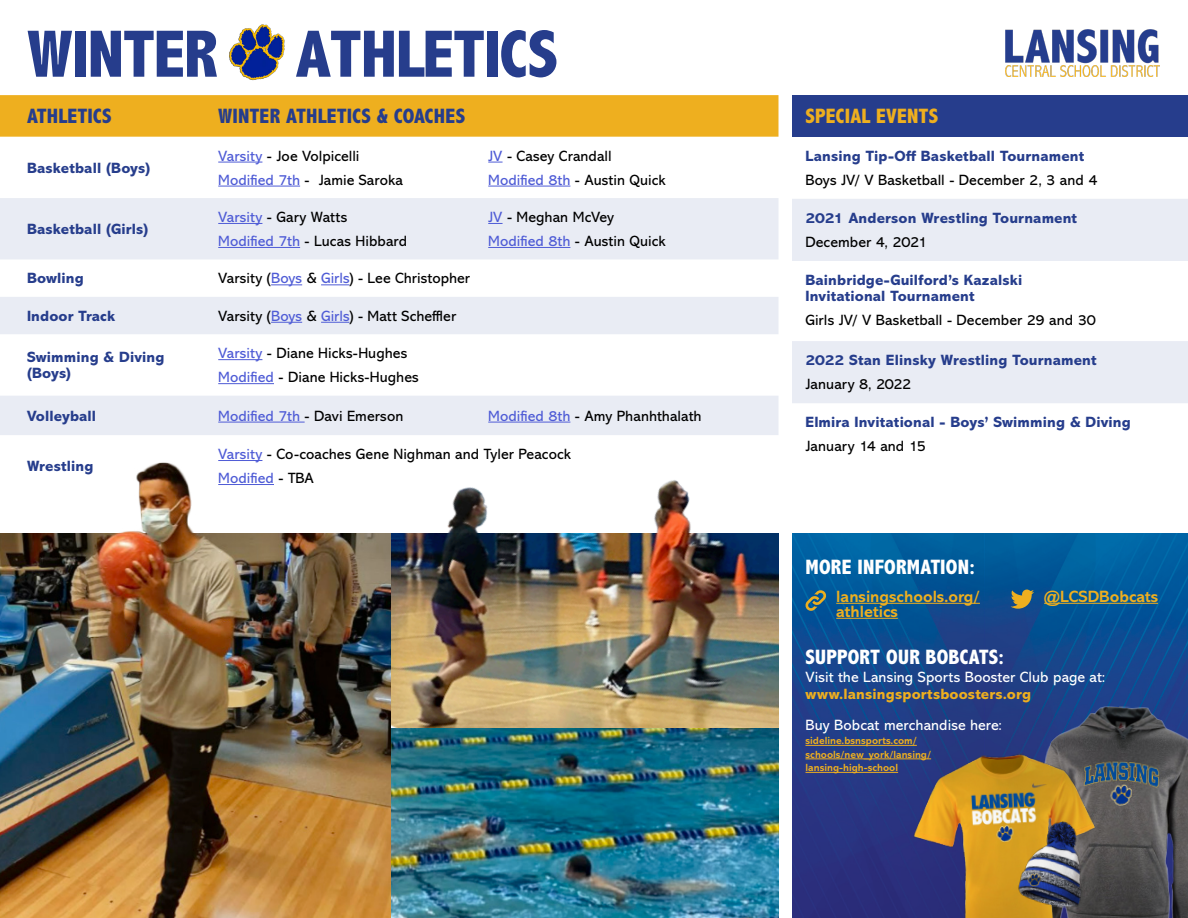
<style>
.page{position:relative;width:1188px;height:918px;background:#fff}
.page>*{position:absolute;margin:0;border:0;box-sizing:border-box;transform-origin:0 0}
.t1{font:800 condensed 67.5px "Abadi MT Pro";letter-spacing:-.02em;color:#263d8c}
.Table_Title{font:800 condensed 21px "Abadi MT Pro";letter-spacing:.01em;color:#fff}
.Table_Title-2{font:800 condensed 21px "Abadi MT Pro";letter-spacing:.005em;color:#263d8c}
.Table_Title-3{font:800 condensed 21px "Abadi MT Pro";letter-spacing:.005em;color:#eeaf1f}
.t2{font:700 16.5px/15px "Abadi MT Pro";color:#eeaf1f}
.Table_Athletics___Co{font:15px "Abadi MT Pro";letter-spacing:.005em;color:#000}
.Table_Sport{font:800 15px/16.5px "Abadi MT Pro";letter-spacing:.01em;color:#263d8c}
.Text_1{font:15px "Abadi MT Pro";letter-spacing:.005em;color:#fff}
.Table_Sport-2{font:800 15px "Abadi MT Pro";letter-spacing:.01em;color:#eeaf1f}
.Table_Athletics___Co-2{font:15px "Abadi MT Pro";letter-spacing:.005em;color:#4f5cd6}
.Text_1-2{font:700 10.5px/13.5px "Abadi MT Pro";color:#eeaf1f}
.s1{color:#4f5cd6}
.s2{color:#000}
</style>
<div class="page">
<img style="left:792px;top:534px;width:396px;height:384px">
<img style="left:229px;top:24px;width:56px;height:57px">
<svg style="left:806px;top:590px;width:20px;height:21px"></svg>
<svg style="left:1011px;top:590px;width:23px;height:19px"></svg>
<hr style="left:836px;top:603px;width:144px;height:1px;background:#eeaf1f">
<hr style="left:836px;top:618px;width:62px;height:1px;background:#eeaf1f">
<hr style="left:1044px;top:603px;width:114px;height:1px;background:#eeaf1f">
<hr style="left:806px;top:745px;width:111px;height:1px;background:#eeaf1f">
<hr style="left:806px;top:759px;width:125px;height:1px;background:#eeaf1f">
<hr style="left:806px;top:772px;width:92px;height:1px;background:#eeaf1f">
<div style="left:0;top:95px;width:778px;height:42px;background:#eeaf1f"></div>
<svg style="left:0;top:198px;width:778px;height:237px;fill:#e9ecf4"></svg>
<hr style="left:218px;top:162px;width:44px;height:1px;background:#4f5cd6">
<svg style="left:488px;top:162px;width:15px;height:1px"></svg>
<hr style="left:218px;top:186px;width:82px;height:1px;background:#4f5cd6">
<hr style="left:488px;top:186px;width:82px;height:1px;background:#4f5cd6">
<hr style="left:218px;top:223px;width:44px;height:1px;background:#4f5cd6">
<svg style="left:488px;top:223px;width:15px;height:1px"></svg>
<hr style="left:218px;top:247px;width:82px;height:1px;background:#4f5cd6">
<hr style="left:488px;top:247px;width:82px;height:1px;background:#4f5cd6">
<hr style="left:271px;top:284px;width:31px;height:1px;background:#4f5cd6">
<svg style="left:321px;top:284px;width:28px;height:1px"></svg>
<hr style="left:271px;top:322px;width:31px;height:1px;background:#4f5cd6">
<svg style="left:321px;top:322px;width:28px;height:1px"></svg>
<hr style="left:218px;top:359px;width:44px;height:1px;background:#4f5cd6">
<hr style="left:218px;top:383px;width:56px;height:1px;background:#4f5cd6">
<hr style="left:218px;top:422px;width:87px;height:1px;background:#4f5cd6">
<hr style="left:488px;top:422px;width:82px;height:1px;background:#4f5cd6">
<div style="left:792px;top:95px;width:396px;height:42px;background:#263d8c"></div>
<svg style="left:792px;top:199px;width:396px;height:204px;fill:#e9ecf4"></svg>
<img style="left:1005px;top:29px;width:154px;height:48px">
<img style="left:403px;top:480px;width:347px;height:54px">
<img style="left:0;top:534px;width:778px;height:384px">
<img style="left:19px;top:460px;width:307px;height:230px">
<img style="left:998px;top:703px;width:190px;height:215px">
<img style="left:901px;top:750px;width:208px;height:168px">
<img style="left:1007px;top:817px;width:94px;height:94px">
<p class="t1" style="left:27px;top:17px;width:533px">WINTER ATHLETICS</p>
<p class="Table_Title-2" style="left:27px;top:105px;width:86px">ATHLETICS</p>
<p class="Table_Title-2" style="left:218px;top:105px;width:249px">WINTER ATHLETICS &amp; COACHES</p>
<p class="Table_Sport" style="left:27px;top:159px;width:125px">Basketball (Boys)</p>
<p class="Table_Athletics___Co" style="left:218px;top:147px;width:143px"><span class="s1">Varsity</span> - Joe Volpicelli</p>
<p class="Table_Athletics___Co" style="left:488px;top:147px;width:125px"><span class="s1">JV</span> - Casey Crandall</p>
<p class="Table_Athletics___Co" style="left:218px;top:171px;width:186px"><span class="s1">Modified 7th</span> - Jamie Saroka</p>
<p class="Table_Athletics___Co" style="left:488px;top:171px;width:179px"><span class="s1">Modified 8th</span> - Austin Quick</p>
<p class="Table_Sport" style="left:27px;top:221px;width:123px">Basketball (Girls)</p>
<p class="Table_Athletics___Co" style="left:218px;top:209px;width:131px"><span class="s1">Varsity</span> - Gary Watts</p>
<p class="Table_Athletics___Co" style="left:488px;top:209px;width:127px"><span class="s1">JV</span> - Meghan McVey</p>
<p class="Table_Athletics___Co" style="left:218px;top:233px;width:191px"><span class="s1">Modified 7th</span> - Lucas Hibbard</p>
<p class="Table_Athletics___Co" style="left:488px;top:233px;width:179px"><span class="s1">Modified 8th</span> - Austin Quick</p>
<p class="Table_Sport" style="left:27px;top:270px;width:58px">Bowling</p>
<p class="Table_Athletics___Co" style="left:218px;top:270px;width:253px">Varsity (<span class="s1">Boys</span> &amp; <span class="s1">Girls</span>) - Lee Christopher</p>
<p class="Table_Sport" style="left:27px;top:308px;width:90px">Indoor Track</p>
<p class="Table_Athletics___Co" style="left:218px;top:307px;width:239px">Varsity (<span class="s1">Boys</span> &amp; <span class="s1">Girls</span>) - Matt Scheffler</p>
<p class="Table_Sport" style="left:27px;top:349px;width:139px">Swimming &amp; Diving (Boys)</p>
<p class="Table_Athletics___Co" style="left:218px;top:345px;width:191px"><span class="s1">Varsity</span> - Diane Hicks-Hughes</p>
<p class="Table_Athletics___Co" style="left:218px;top:369px;width:202px"><span class="s1">Modified</span> - Diane Hicks-Hughes</p>
<p class="Table_Sport" style="left:27px;top:407px;width:71px">Volleyball</p>
<p class="Table_Athletics___Co" style="left:218px;top:407px;width:187px"><span class="s1">Modified 7th</span> - Davi Emerson</p>
<p class="Table_Athletics___Co" style="left:488px;top:407px;width:215px"><span class="s1">Modified 8th</span> - Amy Phanhthalath</p>
<p class="Table_Sport" style="left:27px;top:458px;width:68px">Wrestling</p>
<p class="Table_Athletics___Co" style="left:218px;top:446px;width:354px"><span class="s1">Varsity</span> - Co-coaches Gene Nighman and Tyler Peacock</p>
<p class="Table_Athletics___Co-2" style="left:218px;top:470px;width:97px">Modified <span class="s2">- TBA</span></p>
<p class="Table_Title-3" style="left:806px;top:105px;width:134px">SPECIAL EVENTS</p>
<p class="Table_Sport" style="left:806px;top:147px;width:280px">Lansing Tip-Off Basketball Tournament</p>
<p class="Table_Athletics___Co" style="left:806px;top:171px;width:294px">Boys JV/ V Basketball - December 2, 3 and 4</p>
<p class="Table_Sport" style="left:806px;top:210px;width:273px">2021 Anderson Wrestling Tournament</p>
<p class="Table_Athletics___Co" style="left:806px;top:233px;width:123px">December 4, 2021</p>
<p class="Table_Sport" style="left:806px;top:272px;width:218px">Bainbridge-Guilford’s Kazalski<br>Invitational Tournament</p>
<p class="Table_Athletics___Co" style="left:806px;top:312px;width:292px">Girls JV/ V Basketball - December 29 and 30</p>
<p class="Table_Sport" style="left:806px;top:352px;width:292px">2022 Stan Elinsky Wrestling Tournament</p>
<p class="Table_Athletics___Co" style="left:806px;top:376px;width:107px">January 8, 2022</p>
<p class="Table_Sport" style="left:806px;top:414px;width:327px">Elmira Invitational - Boys’ Swimming &amp; Diving</p>
<p class="Table_Athletics___Co" style="left:806px;top:438px;width:122px">January 14 and 15</p>
<p class="Table_Title" style="left:806px;top:555px;width:171px">MORE INFORMATION:</p>
<p class="t2" style="left:836px;top:589px;width:145px">lansingschools.org/ athletics</p>
<p class="t2" style="left:1044px;top:589px;width:115px">@LCSDBobcats</p>
<p class="Table_Title" style="left:806px;top:646px;width:200px">SUPPORT OUR BOBCATS:</p>
<p class="Text_1" style="left:806px;top:669px;width:301px">Visit the Lansing Sports Booster Club page at:</p>
<p class="Table_Sport-2" style="left:806px;top:685px;width:227px">www.lansingsportsboosters.org</p>
<p class="Text_1" style="left:806px;top:716px;width:198px">Buy Bobcat merchandise here:</p>
<p class="Text_1-2" style="left:806px;top:734px;width:127px">sideline.bsnsports.com/ schools/new_york/lansing/ lansing-high-school</p>
</div>
